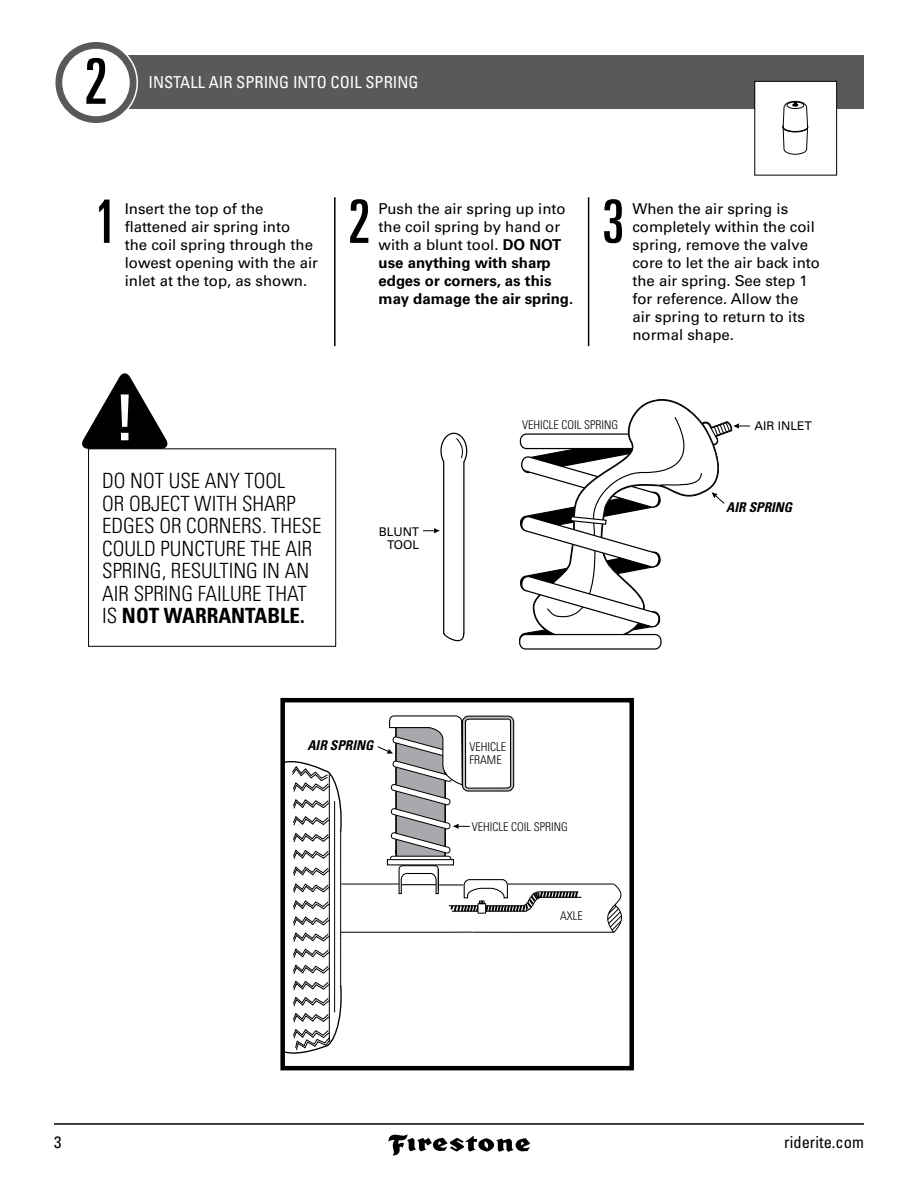
<style>
.page{position:relative;width:918px;height:1188px;background:#fff}
.page>*{position:absolute;margin:0;border:0;box-sizing:border-box;transform-origin:0 0}
.t1{font:ultra-condensed 63px "Univers LT Std";color:#000}
.t2{font:ultra-condensed 60px "Univers LT Std";color:#000}
.t3{font:300 condensed 21px/22.5px "Univers LT Std";color:#000}
.t4{font:condensed 16.5px "Univers LT Std";color:#fff}
.t5{font:condensed 16.5px "Univers LT Std";color:#000}
.t6{font:15px/18px "Univers LT Std";color:#000}
.t7{font:700 15px/18px "Univers LT Std";color:#000}
.t8{font:italic 700 condensed 13.5px "Univers LT Std";color:#000}
.t9{font:300 condensed 12px/12.8px "Univers LT Std";color:#000}
.t10{font:12px/13.5px "Univers LT Std";color:#000;text-align:right}
.s1{font-weight:400}
.s2{font-weight:700}
</style>
<div class="page">
<hr style="left:54px;top:1123px;width:810px;height:2px;background:#000">
<svg style="left:388px;top:1134px;width:142px;height:22px"></svg>
<div style="left:81px;top:56px;width:783px;height:54px;background:#58595b"></div>
<div style="left:54px;top:40px;width:84px;height:84px;border:3px solid #fff;border-radius:50%"></div>
<div style="left:55px;top:42px;width:81px;height:81px;background:#58595b;border-radius:50%"></div>
<div style="left:62px;top:49px;width:68px;height:67px;background:#fff;border-radius:50%"></div>
<div style="left:755px;top:81px;width:82px;height:94px;background:#fff"></div>
<div style="left:754px;top:81px;width:83px;height:95px;border:1px solid #000"></div>
<svg style="left:783px;top:101px;width:25px;height:54px"></svg>
<svg style="left:533px;top:399px;width:186px;height:98px"></svg>
<div style="left:519px;top:634px;width:143px;height:16px;border:1px solid #000;border-radius:6px"></div>
<svg style="left:519px;top:434px;width:143px;height:215px"></svg>
<svg style="left:693px;top:421px;width:57px;height:25px"></svg>
<svg style="left:423px;top:432px;width:45px;height:210px"></svg>
<svg style="left:712px;top:492px;width:13px;height:12px"></svg>
<svg style="left:281px;top:715px;width:353px;height:356px"></svg>
<svg style="left:82px;top:373px;width:86px;height:76px"></svg>
<div style="left:88px;top:448px;width:248px;height:199px;border:1px solid #000"></div>
<hr style="left:334px;top:197px;width:2px;height:149px;background:#000">
<hr style="left:588px;top:197px;width:1px;height:149px;background:#000">
<h1 class="t1" style="left:84px;top:46px;width:25px">2</h1>
<p class="t4" style="left:148px;top:72px;width:272px">INSTALL AIR SPRING INTO COIL SPRING</p>
<h2 class="t2" style="left:94px;top:187px;width:24px">1</h2>
<p class="t6" style="left:125px;top:200px;width:195px">Insert the top of the flattened air spring into<br>the coil spring through the lowest opening with the air inlet at the top, as shown.</p>
<h2 class="t2" style="left:348px;top:187px;width:24px">2</h2>
<p class="t7" style="left:379px;top:200px;width:196px"><span class="s1">Push the air spring up into the coil spring by hand or with a blunt tool.</span> DO NOT use anything with sharp edges or corners, as this may damage the air spring.</p>
<h2 class="t2" style="left:602px;top:187px;width:24px">3</h2>
<p class="t6" style="left:632px;top:200px;width:189px">When the air spring is completely within the coil spring, remove the valve core to let the air back into the air spring. See step 1 for reference. Allow the air spring to return to its normal shape.</p>
<h3 class="t3" style="left:102px;top:470px;width:221px">DO NOT USE ANY TOOL<br>OR OBJECT WITH SHARP<br>EDGES OR CORNERS. THESE<br>COULD PUNCTURE THE AIR<br>SPRING, RESULTING IN AN<br>AIR SPRING FAILURE THAT<br>IS <span class="s2">NOT WARRANTABLE.</span></h3>
<p class="t10" style="left:379px;top:525px;width:42px">BLUNT<br>TOOL</p>
<p class="t9" style="left:522px;top:418px;width:97px">VEHICLE COIL SPRING</p>
<p class="t10" style="left:755px;top:419px;width:59px">AIR INLET</p>
<p class="t8" style="left:726px;top:498px;width:68px">AIR SPRING</p>
<p class="t8" style="left:307px;top:737px;width:68px">AIR SPRING</p>
<p class="t9" style="left:470px;top:741px;width:38px">VEHICLE<br>FRAME</p>
<p class="t9" style="left:472px;top:820px;width:97px">VEHICLE COIL SPRING</p>
<p class="t9" style="left:560px;top:909px;width:24px">AXLE</p>
<p class="t5" style="left:54px;top:1132px;width:9px">3</p>
<p class="t5" style="left:784px;top:1132px;width:81px">riderite.com</p>
</div>
